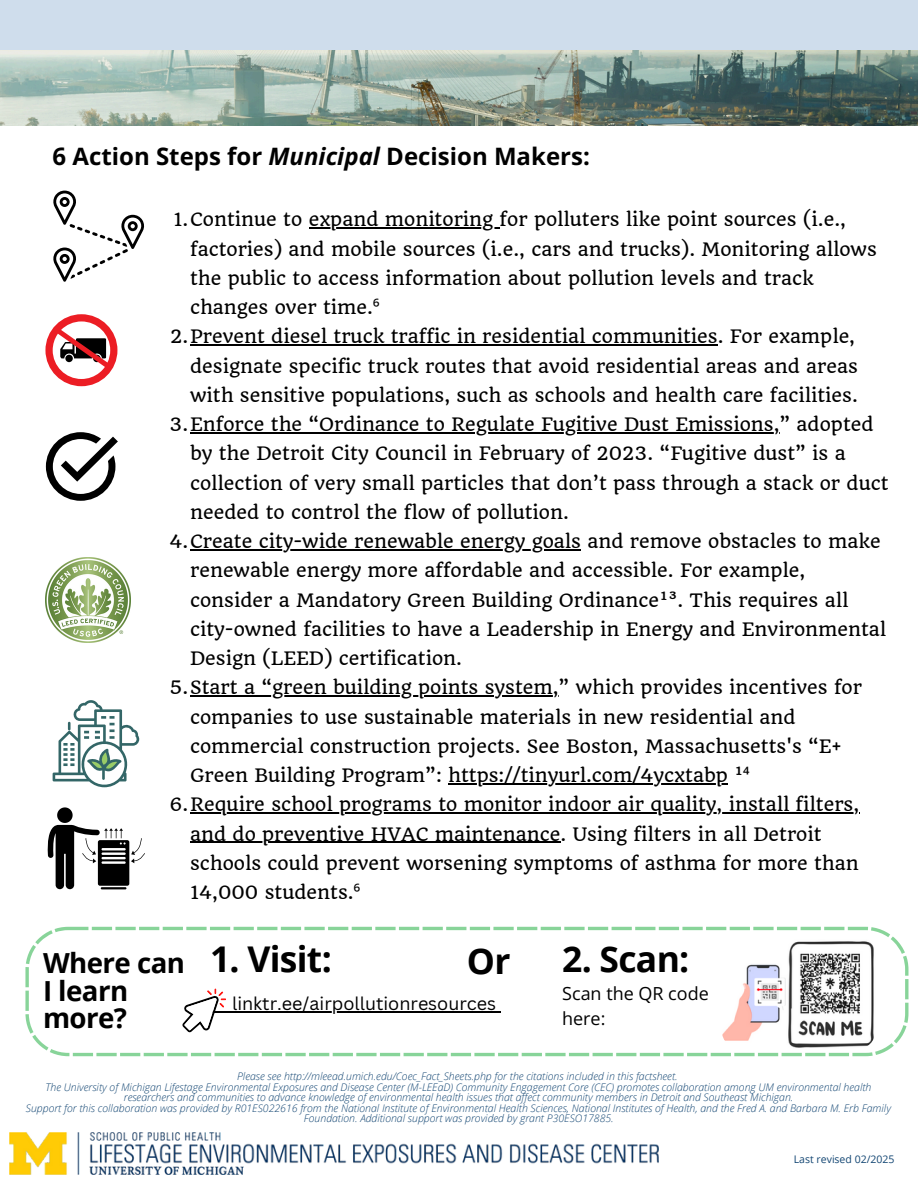
<style>
.page{position:relative;width:918px;height:1188px;background:#fff}
.page>*{position:absolute;margin:0;border:0;box-sizing:border-box;transform-origin:0 0}
.t1{font:700 35.55px "Open Sans";letter-spacing:-.02em;color:#000}
.t2{font:700 27.6px/27.5px "Open Sans";letter-spacing:-.02em;color:#000}
.t3{font:700 24px "Open Sans";color:#000}
.t4{font:18px/29.2px "Quando";color:#000}
.t5{font:18px "Canva Sans";color:#000}
.t6{font:18px/24.8px "Open Sans";color:#000}
.t7{font:italic 300 10.5px/10.5px "Open Sans";color:#134673;text-align:center}
.t8{font:10.5px "Open Sans";color:#134673}
.s1{font-style:italic}
.s2{font-family:"Noto Sans"}
</style>
<div class="page">
<img style="left:9px;top:1133px;width:649px;height:42px">
<div style="left:0;top:0;width:918px;height:50px;background:#cfddec"></div>
<svg style="left:25px;top:927px;width:883px;height:129px"></svg>
<hr style="left:309px;top:227px;width:191px;height:2px;background:#000">
<hr style="left:190px;top:344px;width:528px;height:2px;background:#000">
<hr style="left:190px;top:432px;width:590px;height:1px;background:#000">
<hr style="left:190px;top:549px;width:391px;height:1px;background:#000">
<hr style="left:190px;top:695px;width:369px;height:2px;background:#000">
<hr style="left:448px;top:783px;width:280px;height:1px;background:#000">
<hr style="left:190px;top:812px;width:669px;height:2px;background:#000">
<hr style="left:190px;top:842px;width:371px;height:1px;background:#000">
<svg style="left:45px;top:314px;width:72px;height:72px"></svg>
<img style="left:45px;top:557px;width:86px;height:86px">
<svg style="left:53px;top:700px;width:86px;height:87px"></svg>
<svg style="left:47px;top:807px;width:98px;height:82px"></svg>
<svg style="left:53px;top:191px;width:91px;height:91px"></svg>
<svg style="left:46px;top:432px;width:72px;height:69px"></svg>
<img style="left:0;top:50px;width:918px;height:76px">
<hr style="left:232px;top:1011px;width:264px;height:1px;background:#000">
<img style="left:722px;top:936px;width:154px;height:113px;border-radius:19px">
<svg style="left:182px;top:988px;width:50px;height:44px"></svg>
<p class="t3" style="left:53px;top:139px;width:539px">6 Action Steps for <span class="s1">Municipal</span> Decision Makers:</p>
<p class="t4" style="left:173px;top:205px;width:674px">1.Continue to expand monitoring for polluters like point sources (i.e.,</p>
<h3 class="t4" style="left:190px;top:234px;width:688px">factories) and mobile sources (i.e., cars and trucks). Monitoring allows the public to access information about pollution levels and track changes over time.<span class="s2">⁶</span></h3>
<p class="t4" style="left:190px;top:322px;width:669px;text-indent:-20px">2.Prevent diesel truck traffic in residential communities. For example, designate specific truck routes that avoid residential areas and areas with sensitive populations, such as schools and health care facilities.</p>
<p class="t4" style="left:190px;top:410px;width:700px;text-indent:-20px">3.Enforce the “Ordinance to Regulate Fugitive Dust Emissions,” adopted by the Detroit City Council in February of 2023. “Fugitive dust” is a collection of very small particles that don’t pass through a stack or duct needed to control the flow of pollution.</p>
<p class="t4" style="left:190px;top:527px;width:698px;text-indent:-21px">4.Create city-wide renewable energy goals and remove obstacles to make renewable energy more affordable and accessible. For example, consider a Mandatory Green Building Ordinance¹³. This requires all city-owned facilities to have a Leadership in Energy and Environmental Design (LEED) certification.</p>
<p class="t4" style="left:190px;top:673px;width:674px;text-indent:-21px">5.Start a “green building points system,” which provides incentives for companies to use sustainable materials in new residential and commercial construction projects. See Boston, Massachusetts's “E+ Green Building Program”: https://tinyurl.com/4ycxtabp ¹<span class="s2">⁴</span></p>
<p class="t4" style="left:169px;top:790px;width:691px">6.Require school programs to monitor indoor air quality, install filters,</p>
<p class="t4" style="left:190px;top:819px;width:670px">and do preventive HVAC maintenance. Using filters in all Detroit schools could prevent worsening symptoms of asthma for more than<br>14,000 students.<span class="s2">⁶</span></p>
<p class="t2" style="left:43px;top:949px;width:144px">Where can<br>I learn more?</p>
<h1 class="t1" style="left:210px;top:935px;width:123px">1. Visit:</h1>
<h4 class="t1" style="left:467px;top:937px;width:45px">Or</h4>
<h4 class="t1" style="left:562px;top:935px;width:129px">2. Scan:</h4>
<h2 class="t6" style="left:562px;top:981px;width:148px">Scan the QR code here:</h2>
<p class="t5" style="left:232px;top:991px;width:266px">linktr.ee/airpollutionresources</p>
<p class="t7" style="left:237px;top:1071px;width:442px">Please see http://mleead.umich.edu/Coec_Fact_Sheets.php for the citations included in this factsheet.</p>
<h1 class="t7" style="left:46px;top:1081px;width:827px">The University of Michigan Lifestage Environmental Exposures and Disease Center (M-LEEaD) Community Engagement Core (CEC) promotes collaboration among UM environmental health researchers and communities to advance knowledge of environmental health issues that affect community members in Detroit and Southeast Michigan.</h1>
<h1 class="t7" style="left:26px;top:1102px;width:867px">Support for this collaboration was provided by R01ES022616 from the National Institute of Environmental Health Sciences, National Institutes of Health, and the Fred A. and Barbara M. Erb Family<br>Foundation. Additional support was provided by grant P30ESO17885.</h1>
<p class="t8" style="left:794px;top:1152px;width:102px">Last revised 02/2025</p>
</div>
